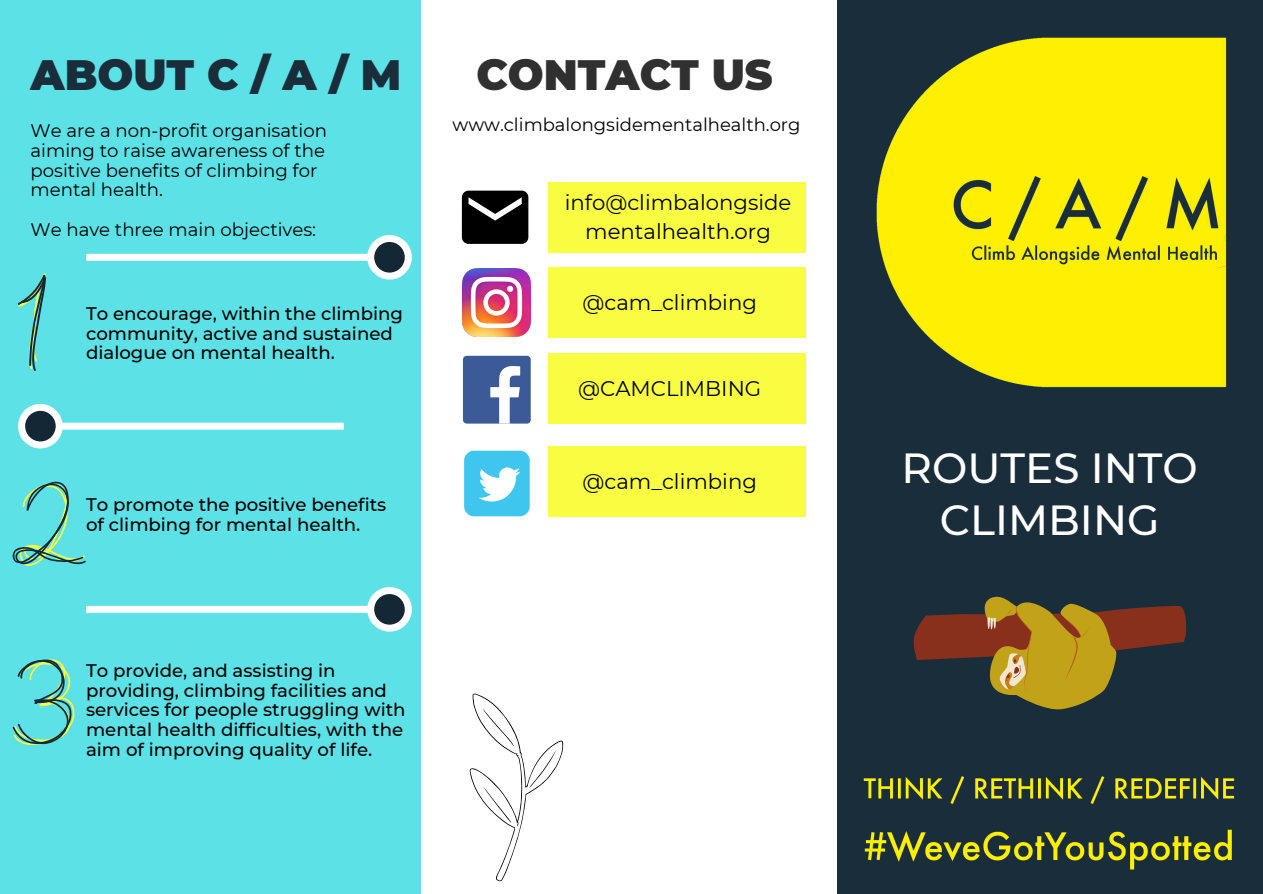
<style>
.page{position:relative;width:1263px;height:894px;background:#fff}
.page>*{position:absolute;margin:0;border:0;box-sizing:border-box;transform-origin:0 0}
.t1{font:900 42.45px "Montserrat";color:#1a2d3b}
.t2{font:900 42.45px "Montserrat";color:#303030}
.t3{font:500 42px/51.8px "Montserrat";color:#fff;text-align:center}
.t4{font:21.15px "Montserrat";color:#000}
.t5{font:500 18.15px/19.6px "Montserrat";color:#000}
.t6{font:18.15px/19.6px "Montserrat";color:#000}
.t7{font:18px "Montserrat";color:#000}
</style>
<div class="page">
<div style="left:837px;top:0;width:426px;height:893px;background:#1a2d3b"></div>
<div style="left:0;top:0;width:420px;height:893px;background:#5ce1e6"></div>
<img style="left:876px;top:37px;width:351px;height:351px">
<img style="left:864px;top:829px;width:368px;height:41px">
<img style="left:863px;top:776px;width:372px;height:28px">
<svg style="left:914px;top:596px;width:272px;height:113px"></svg>
<svg style="left:470px;top:693px;width:93px;height:187px"></svg>
<div style="left:463px;top:355px;width:67px;height:68px;background:#3d5a98;border-radius:4px"></div>
<svg style="left:490px;top:366px;width:30px;height:57px"></svg>
<img style="left:463px;top:269px;width:67px;height:67px">
<svg style="left:462px;top:190px;width:66px;height:54px;background:#1f1f1f"></svg>
<div style="left:464px;top:450px;width:66px;height:66px;background:#3fc6ee;border-radius:10px"></div>
<svg style="left:478px;top:467px;width:42px;height:34px"></svg>
<div style="left:548px;top:182px;width:258px;height:70px;background:#f9fd41"></div>
<div style="left:548px;top:267px;width:258px;height:70px;background:#f9fd41"></div>
<div style="left:548px;top:353px;width:258px;height:70px;background:#f9fd41"></div>
<div style="left:548px;top:446px;width:258px;height:70px;background:#f9fd41"></div>
<svg style="left:86px;top:235px;width:326px;height:44px"></svg>
<svg style="left:18px;top:404px;width:326px;height:44px"></svg>
<svg style="left:86px;top:587px;width:326px;height:44px"></svg>
<svg style="left:18px;top:273px;width:28px;height:98px"></svg>
<svg style="left:13px;top:481px;width:73px;height:85px"></svg>
<svg style="left:13px;top:659px;width:62px;height:85px"></svg>
<p class="t1" style="left:31px;top:49px;width:372px">ABOUTC/A/M</p>
<p class="t2" style="left:476px;top:49px;width:298px">CONTACT US</p>
<p class="t7" style="left:453px;top:113px;width:349px">www.climbalongsidementalhealth.org</p>
<p class="t6" style="left:31px;top:121px;width:298px">We are a non-profit organisation aiming to raise awareness of the positive benefits of climbing for mental health.</p>
<p class="t6" style="left:31px;top:219px;width:287px">We have three main objectives:</p>
<p class="t4" style="left:565px;top:190px;width:228px">info@climbalongside</p>
<p class="t4" style="left:585px;top:218px;width:187px">mentalhealth.org</p>
<p class="t5" style="left:86px;top:303px;width:319px">To encourage, within the climbing community, active and sustained dialogue on mental health.</p>
<p class="t5" style="left:86px;top:495px;width:302px">To promote the positive benefits of climbing for mental health.</p>
<p class="t5" style="left:86px;top:660px;width:321px">To provide, and assisting in providing, climbing facilities and services for people struggling with mental health difficulties, with the aim of improving quality of life.</p>
<p class="t4" style="left:582px;top:289px;width:176px">@cam_climbing</p>
<p class="t4" style="left:578px;top:375px;width:185px">@CAMCLIMBING</p>
<p class="t4" style="left:582px;top:468px;width:176px">@cam_climbing</p>
<p class="t3" style="left:902px;top:442px;width:298px">ROUTES INTO<br>CLIMBING</p>
</div>
